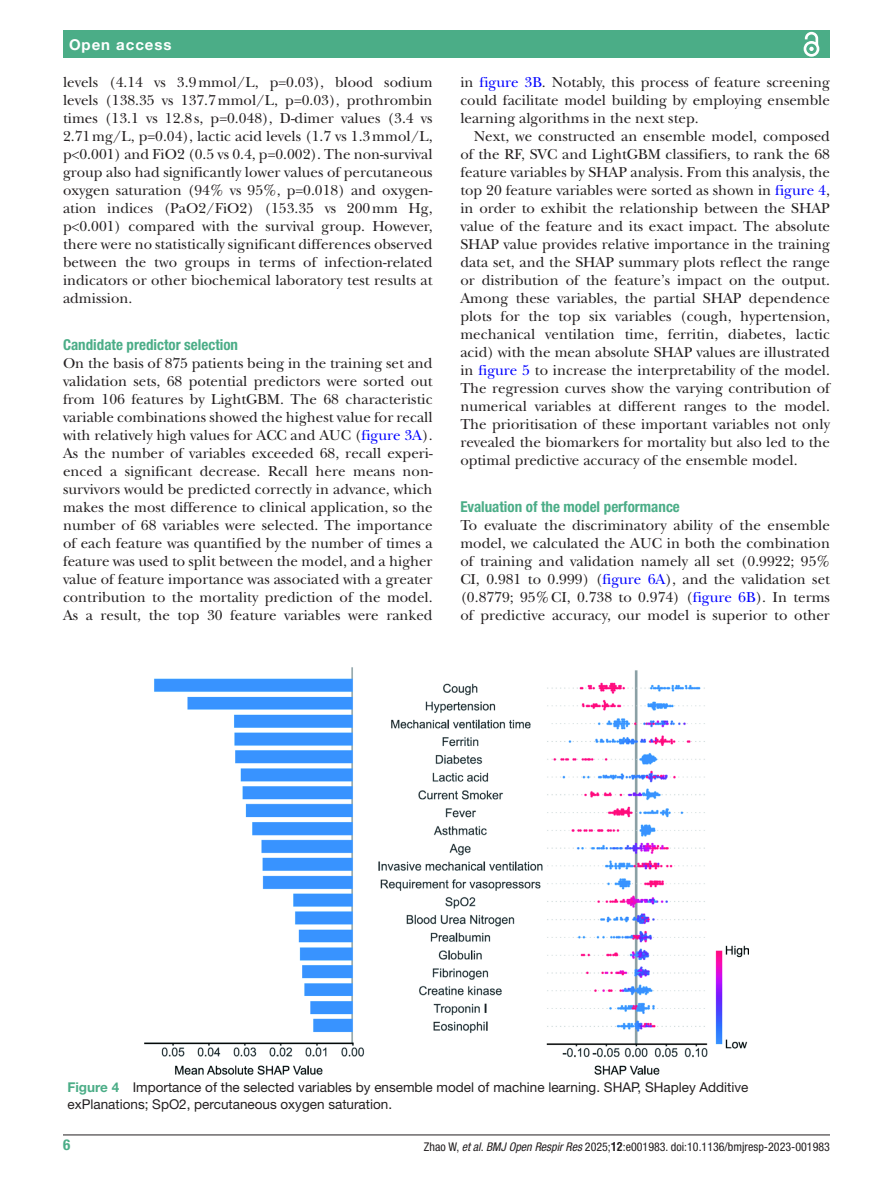
<style>
.page{position:relative;width:893px;height:1191px;background:#fff}
.page>*{position:absolute;margin:0;border:0;box-sizing:border-box;transform-origin:0 0}
.t1{font:15px/18px "New Baskerville";color:#231f20;text-align:justify}
.t2{font:700 condensed 15px "Helvetica Neue LT Std";color:#4bad87}
.t3{font:700 15px "Helvetica Neue LT Std";letter-spacing:.065em;color:#fff}
.t4{font:13.5px/16.2px "Helvetica Neue LT Std";color:#231f20}
.t5{font:condensed 12px "Helvetica Neue LT Std";color:#231f20}
.s1{color:#00f}
.s2{font-weight:700;color:#4bad87}
.s3{font-style:italic}
.s4{font-family:"Helvetica";font-weight:700}
</style>
<div class="page">
<hr style="left:63px;top:1134px;width:767px;height:1px;background:#231f20">
<div style="left:63px;top:31px;width:767px;height:27px;background:#4bad87"></div>
<svg style="left:803px;top:31px;width:17px;height:26px"></svg>
<img style="left:144px;top:667px;width:605px;height:407px">
<p class="t3" style="left:69px;top:35px;width:104px">Open access</p>
<p class="t1" style="left:63px;top:73px;width:371px">levels (4.14 vs 3.9mmol/L, p=0.03), blood sodium levels (138.35 vs 137.7mmol/L, p=0.03), prothrombin times (13.1 vs 12.8s, p=0.048), D-dimer values (3.4 vs 2.71mg/L, p=0.04), lactic acid levels (1.7 vs 1.3mmol/L, p&lt;0.001) and FiO2 (0.5 vs 0.4, p=0.002). The non-survival group also had significantly lower values of percutaneous oxygen saturation (94% vs 95%, p=0.018) and oxygen&shy;ation indices (PaO2/FiO2) (153.35 vs 200mm Hg, p&lt;0.001) compared with the survival group. However, there were no statistically significant differences observed between the two groups in terms of infection-related indicators or other biochemical laboratory test results at admission.</p>
<p class="t2" style="left:63px;top:335px;width:177px">Candidate predictor selection</p>
<p class="t1" style="left:63px;top:354px;width:371px">On the basis of 875 patients being in the training set and validation sets, 68 potential predictors were sorted out from 106 features by LightGBM. The 68 characteristic variable combinations showed the highest value for recall with relatively high values for ACC and AUC (<span class="s1">figure 3A</span>).<br>As the number of variables exceeded 68, recall experi&shy;enced a significant decrease. Recall here means non&shy;survivors would be predicted correctly in advance, which makes the most difference to clinical application, so the number of 68 variables were selected. The importance of each feature was quantified by the number of times a feature was used to split between the model, and a higher value of feature importance was associated with a greater contribution to the mortality prediction of the model.<br>As a result, the top 30 feature variables were ranked</p>
<p class="t1" style="left:460px;top:73px;width:371px">in <span class="s1">figure 3B</span>. Notably, this process of feature screening could facilitate model building by employing ensemble learning algorithms in the next step.</p>
<p class="t1" style="left:460px;top:127px;width:371px;text-indent:14px">Next, we constructed an ensemble model, composed of the RF, SVC and LightGBM classifiers, to rank the 68 feature variables by SHAP analysis. From this analysis, the top 20 feature variables were sorted as shown in <span class="s1">figure 4</span>, in order to exhibit the relationship between the SHAP value of the feature and its exact impact. The absolute SHAP value provides relative importance in the training data set, and the SHAP summary plots reflect the range or distribution of the feature’s impact on the output.<br>Among these variables, the partial SHAP dependence plots for the top six variables (cough, hypertension, mechanical ventilation time, ferritin, diabetes, lactic acid) with the mean absolute SHAP values are illustrated in <span class="s1">figure 5</span> to increase the interpretability of the model.<br>The regression curves show the varying contribution of numerical variables at different ranges to the model.<br>The prioritisation of these important variables not only revealed the biomarkers for mortality but also led to the optimal predictive accuracy of the ensemble model.</p>
<p class="t2" style="left:460px;top:497px;width:221px">Evaluation of the model performance</p>
<p class="t1" style="left:460px;top:516px;width:371px">To evaluate the discriminatory ability of the ensemble model, we calculated the AUC in both the combination of training and validation namely all set (0.9922; 95% CI, 0.981 to 0.999) (<span class="s1">figure 6A</span>), and the validation set (0.8779; 95%CI, 0.738 to 0.974) (<span class="s1">figure 6B</span>). In terms of predictive accuracy, our model is superior to other</p>
<p class="t4" style="left:68px;top:1079px;width:682px"><span class="s2">Figure 4</span> Importance of the selected variables by ensemble model of machine learning. SHAP, SHapley Additive exPlanations; SpO2, percutaneous oxygen saturation.</p>
<p class="t2" style="left:63px;top:1135px;width:9px">6</p>
<p class="t5" style="left:424px;top:1139px;width:408px">Zhao W, <span class="s3">et al</span>. <span class="s3">BMJ Open Respir Res</span> 2025;<span class="s4">12</span>:e001983. doi:10.1136/bmjresp-2023-001983</p>
</div>
